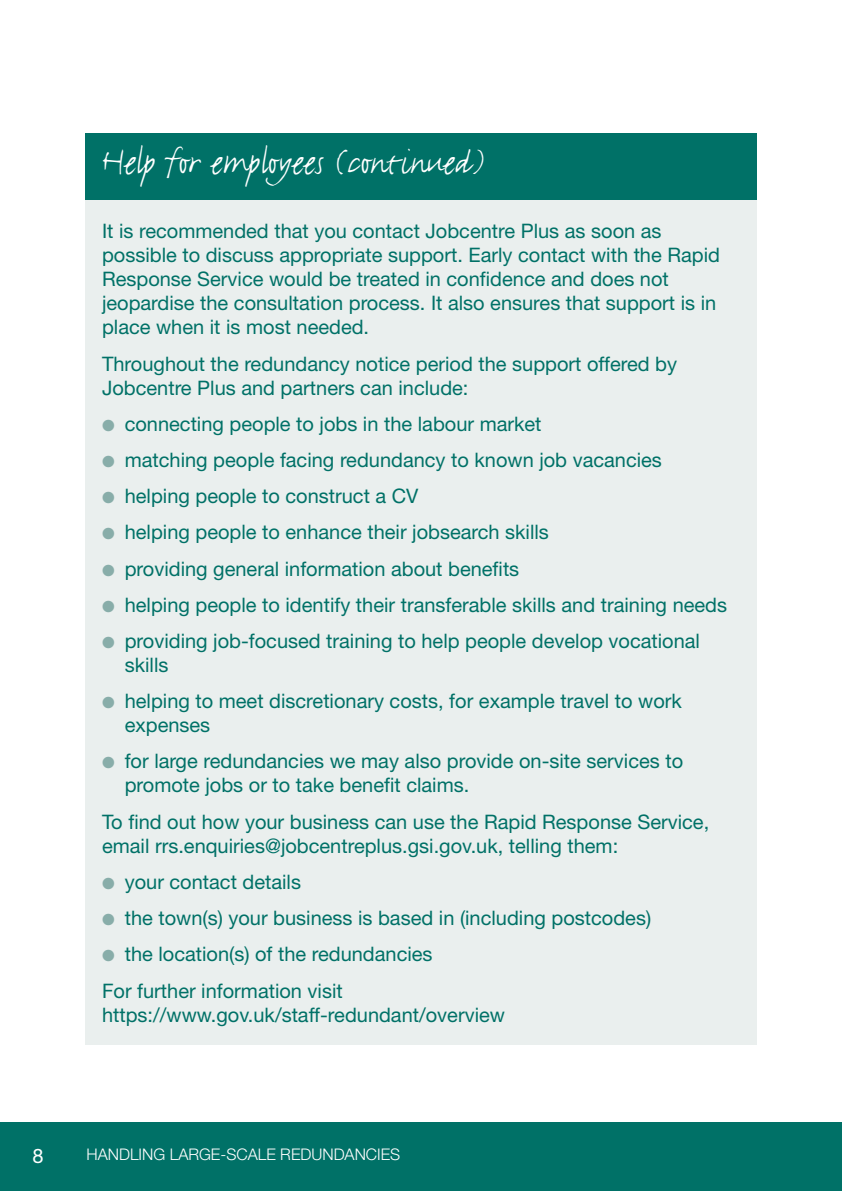
<style>
.page{position:relative;width:842px;height:1191px;background:#fff}
.page>*{position:absolute;margin:0;border:0;box-sizing:border-box;transform-origin:0 0}
._07_-_Box_title{font:40px "FF Justlefthand";color:#fff}
._07_-_Box_Text{font:20px/24px "Helvetica Neue";color:#007167}
.t1{font:20px "Helvetica Neue";color:#fff}
.t2{font:300 16px "Helvetica Neue";color:#fff}
.s1{color:#88ada9}
</style>
<div class="page">
<div style="left:0;top:1123px;width:842px;height:68px;background:#007167"></div>
<div style="left:85px;top:133px;width:672px;height:67px;background:#007167"></div>
<div style="left:85px;top:200px;width:672px;height:844px;background:#eaefee"></div>
<p class="_07_-_Box_title" style="left:102px;top:136px;width:384px">Help for employees (continued)</p>
<p class="_07_-_Box_Text" style="left:102px;top:219px;width:619px">It is recommended that you contact Jobcentre Plus as soon as possible to discuss appropriate support. Early contact with the Rapid Response Service would be treated in confidence and does not jeopardise the consultation process. It also ensures that support is in place when it is most needed.</p>
<p class="_07_-_Box_Text" style="left:102px;top:351px;width:577px">Throughout the redundancy notice period the support offered by<br>Jobcentre Plus and partners can include:</p>
<p class="_07_-_Box_Text" style="left:102px;top:411px;width:441px"><span class="s1">●</span> connecting people to jobs in the labour market</p>
<p class="_07_-_Box_Text" style="left:102px;top:447px;width:561px"><span class="s1">●</span> matching people facing redundancy to known job vacancies</p>
<p class="_07_-_Box_Text" style="left:102px;top:484px;width:318px"><span class="s1">●</span> helping people to construct a CV</p>
<p class="_07_-_Box_Text" style="left:102px;top:520px;width:448px"><span class="s1">●</span> helping people to enhance their jobsearch skills</p>
<p class="_07_-_Box_Text" style="left:102px;top:556px;width:419px"><span class="s1">●</span> providing general information about benefits</p>
<p class="_07_-_Box_Text" style="left:102px;top:592px;width:626px"><span class="s1">●</span> helping people to identify their transferable skills and training needs</p>
<p class="_07_-_Box_Text" style="left:125px;top:628px;width:577px;text-indent:-23px"><span class="s1">●</span> providing job-focused training to help people develop vocational skills</p>
<p class="_07_-_Box_Text" style="left:125px;top:689px;width:559px;text-indent:-23px"><span class="s1">●</span> helping to meet discretionary costs, for example travel to work expenses</p>
<p class="_07_-_Box_Text" style="left:125px;top:749px;width:560px;text-indent:-23px"><span class="s1">●</span> for large redundancies we may also provide on-site services to promote jobs or to take benefit claims.</p>
<p class="_07_-_Box_Text" style="left:102px;top:809px;width:609px">To find out how your business can use the Rapid Response Service, email rrs.enquiries@jobcentreplus.gsi.gov.uk, telling them:</p>
<p class="_07_-_Box_Text" style="left:102px;top:869px;width:200px"><span class="s1">●</span> your contact details</p>
<p class="_07_-_Box_Text" style="left:102px;top:905px;width:551px"><span class="s1">●</span> the town(s) your business is based in (including postcodes)</p>
<p class="_07_-_Box_Text" style="left:102px;top:942px;width:332px"><span class="s1">●</span> the location(s) of the redundancies</p>
<p class="_07_-_Box_Text" style="left:102px;top:978px;width:404px">For further information visit https://www.gov.uk/staff-redundant/overview</p>
<p class="t1" style="left:33px;top:1143px;width:13px">8</p>
<p class="t2" style="left:86px;top:1144px;width:315px">HANDLING LARGE-SCALE REDUNDANCIES</p>
</div>
